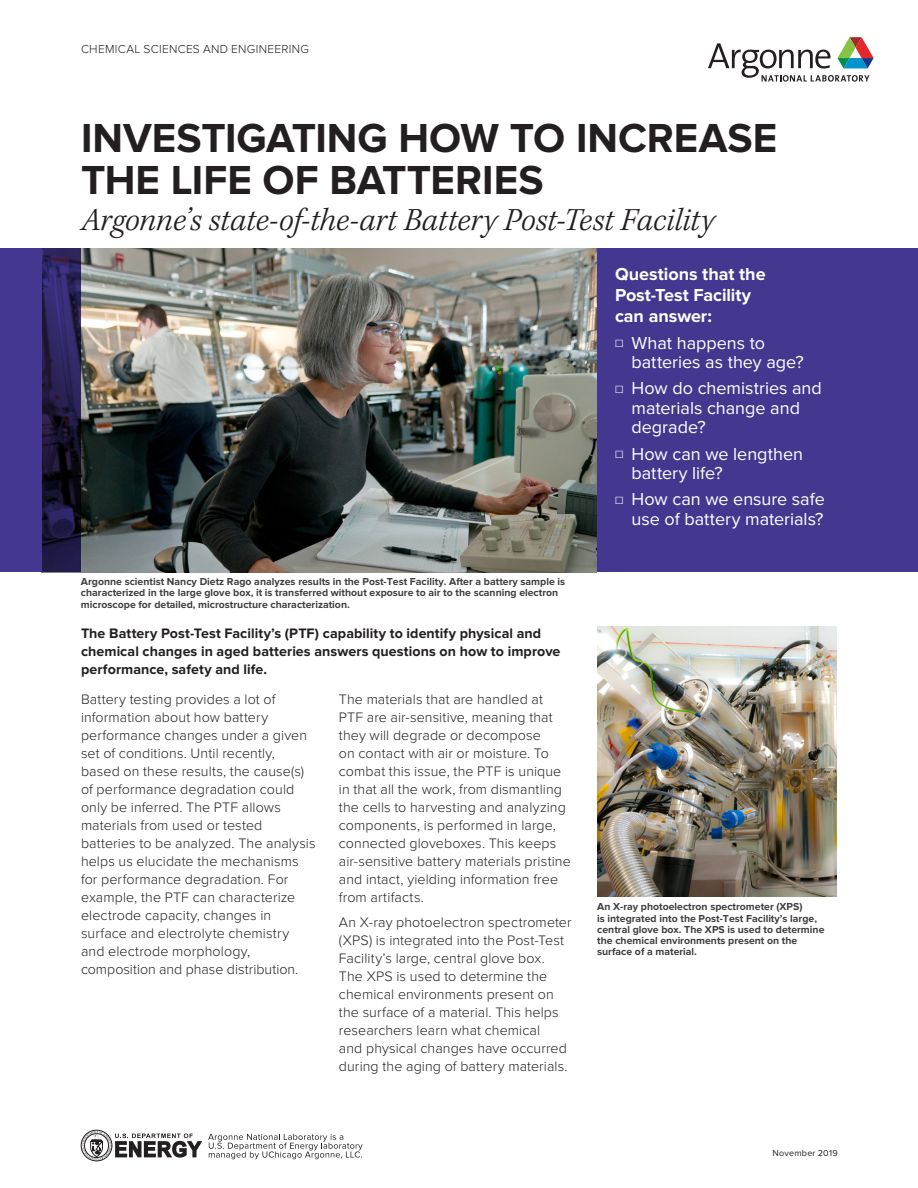
<style>
.page{position:relative;width:918px;height:1188px;background:#fff}
.page>*{position:absolute;margin:0;border:0;box-sizing:border-box;transform-origin:0 0}
._01_headline{font:700 42px/42px "Proxima Nova";color:#231f20}
._02_subheadline{font:italic 300 33px "Kepler Std";letter-spacing:-.005em;color:#231f20}
.t1{font:18px/19.5px "Proxima Nova";color:#fff}
._01_sidebar_text{font:700 18px/21px "Proxima Nova";letter-spacing:-.005em;color:#fff}
._04_body{font:300 14.25px/18px "Proxima Nova";letter-spacing:.005em;color:#231f20}
._04_body-2{font:700 14.25px/18px "Proxima Nova";letter-spacing:.005em;color:#231f20}
._01_header__caps{font:300 12px "Proxima Nova";letter-spacing:.025em;color:#231f20}
._05_caption{font:700 10.5px/11.2px "Proxima Nova";color:#3e3e3f}
._10_date{font:9px "Proxima Nova";letter-spacing:.025em;color:#231f20}
.s1{font-weight:300;font-size:12.6px}
</style>
<div class="page">
<svg style="left:708px;top:37px;width:166px;height:45px"></svg>
<svg style="left:81px;top:1130px;width:121px;height:31px"></svg>
<svg style="left:208px;top:1134px;width:155px;height:25px"></svg>
<img style="left:81px;top:248px;width:516px;height:324px">
<svg style="left:42px;top:248px;width:39px;height:324px;background:#211b44"></svg>
<div style="left:0;top:248px;width:42px;height:324px;background:#443790"></div>
<div style="left:597px;top:248px;width:321px;height:324px;background:#443790"></div>
<img style="left:597px;top:626px;width:240px;height:271px">
<p class="_01_header__caps" style="left:81px;top:42px;width:230px">CHEMICAL SCIENCES AND ENGINEERING</p>
<p class="_01_headline" style="left:81px;top:119px;width:698px">INVESTIGATING HOW TO INCREASE<br>THE LIFE OF BATTERIES</p>
<p class="_02_subheadline" style="left:81px;top:201px;width:635px">Argonne’s state-of-the-art Battery Post-Test Facility</p>
<p class="_05_caption" style="left:81px;top:576px;width:486px">Argonne scientist Nancy Dietz Rago analyzes results in the Post-Test Facility. After a battery sample is characterized in the large glove box, it is transferred without exposure to air to the scanning electron microscope for detailed, microstructure characterization.</p>
<p class="_04_body-2" style="left:81px;top:625px;width:481px">The Battery Post-Test Facility’s (PTF) capability to identify physical and chemical changes in aged batteries answers questions on how to improve performance, safety and life.</p>
<p class="_04_body" style="left:81px;top:691px;width:236px">Battery testing provides a lot of information about how battery performance changes under a given set of conditions. Until recently, based on these results, the cause(s) of performance degradation could only be inferred. The PTF allows materials from used or tested batteries to be analyzed. The analysis helps us elucidate the mechanisms for performance degradation. For example, the PTF can characterize electrode capacity, changes in surface and electrolyte chemistry and electrode morphology, composition and phase distribution.</p>
<p class="_04_body" style="left:339px;top:691px;width:233px">The materials that are handled at PTF are air-sensitive, meaning that they will degrade or decompose<br>on contact with air or moisture. To combat this issue, the PTF is unique in that all the work, from dismantling the cells to harvesting and analyzing components, is performed in large, connected gloveboxes. This keeps air-sensitive battery materials pristine and intact, yielding information free from artifacts.</p>
<p class="_04_body" style="left:339px;top:914px;width:234px">An X-ray photoelectron spectrometer (XPS) is integrated into the Post-Test Facility’s large, central glove box.<br>The XPS is used to determine the chemical environments present on the surface of a material. This helps researchers learn what chemical<br>and physical changes have occurred during the aging of battery materials.</p>
<p class="_01_sidebar_text" style="left:615px;top:265px;width:152px">Questions that the<br>Post-Test Facility can answer:</p>
<p class="t1" style="left:632px;top:334px;width:174px;text-indent:-16px"><span class="s1">☐</span> What happens to batteries as they age?</p>
<p class="t1" style="left:632px;top:379px;width:192px;text-indent:-16px"><span class="s1">☐</span> How do chemistries and materials change and degrade?</p>
<p class="t1" style="left:632px;top:445px;width:173px;text-indent:-16px"><span class="s1">☐</span> How can we lengthen battery life?</p>
<p class="t1" style="left:615px;top:490px;width:211px;text-align:right"><span class="s1">☐</span> How can we ensure safe use of battery materials?</p>
<p class="_05_caption" style="left:597px;top:902px;width:229px">An X-ray photoelectron spectrometer (XPS)<br>is integrated into the Post-Test Facility’s large, central glove box. The XPS is used to determine the chemical environments present on the surface of a material.</p>
<p class="_10_date" style="left:773px;top:1148px;width:67px">November 2019</p>
</div>
